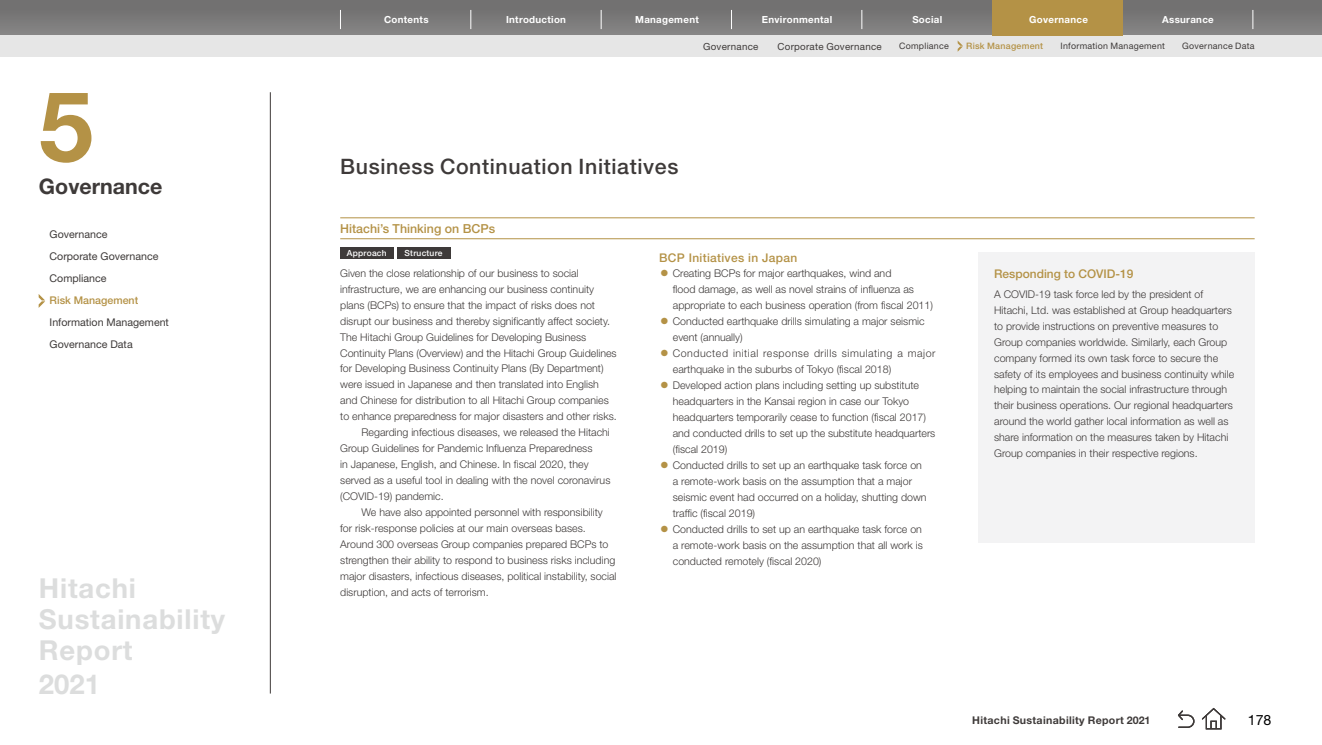
<style>
.page{position:relative;width:1322px;height:745px;background:#fff}
.page>*{position:absolute;margin:0;border:0;box-sizing:border-box;transform-origin:0 0}
.t1{font:700 97.5px "Helvetica Neue LT Std";color:#b49246}
.t2{font:700 27.5px/31px "Helvetica Neue LT Std";letter-spacing:.03em;color:#dcdddd}
.t3{font:700 21.38px "Helvetica Neue LT Std";color:#3e3a39}
.t4{font:500 21.25px "Helvetica Neue LT Std";letter-spacing:.03em;color:#3e3a39}
.t5{font:14.12px "Helvetica Neue LT Std";color:#000}
.t6{font:500 12.38px "Helvetica Neue LT Std";color:#b49246}
.t7{font:500 12px "Helvetica Neue LT Std";letter-spacing:.025em;color:#b49246}
.t8{font:500 12px "Helvetica Neue LT Std";color:#b49246}
.t9{font:300 10.62px/16px "Helvetica Neue LT Std";color:#3e3a39}
.t10{font:10.62px/22.1px "Helvetica Neue LT Std";color:#3e3a39}
.t11{font:300 10.62px "Helvetica Neue LT Std";letter-spacing:.05em;color:#3e3a39}
.t12{font:700 10.62px "Helvetica Neue LT Std";letter-spacing:.03em;color:#3e3a39}
.t13{font:500 10.62px "Helvetica Neue LT Std";color:#b49246}
.t14{font:700 9.75px "Helvetica Neue LT Std";letter-spacing:.03em;color:#fff}
.t15{font:9.75px "Helvetica Neue LT Std";letter-spacing:.025em;color:#3e3a39}
.t16{font:8.88px "Helvetica Neue LT Std";letter-spacing:.03em;color:#3e3a39}
.t17{font:500 8.88px "Helvetica Neue LT Std";letter-spacing:.03em;color:#b49246}
.t18{font:500 8.38px "Helvetica Neue LT Std";letter-spacing:.03em;color:#fff}
.s1{font-family:"UD Shin Go NT Pro";color:#b49246}
</style>
<div class="page">
<hr style="left:340px;top:217px;width:914px;height:1px;background:#b49246">
<hr style="left:340px;top:238px;width:914px;height:1px;background:#b49246">
<div style="left:978px;top:252px;width:276px;height:290px;background:#f3f3f4"></div>
<div style="left:340px;top:247px;width:53px;height:12px;background:#3e3a39"></div>
<div style="left:397px;top:247px;width:53px;height:12px;background:#3e3a39"></div>
<div style="left:0;top:0;width:1322px;height:35px;background:linear-gradient(to right,#797979,#7a7979)"></div>
<svg style="left:340px;top:10px;width:1px;height:19px"></svg>
<svg style="left:1252px;top:10px;width:1px;height:19px"></svg>
<svg style="left:601px;top:10px;width:1px;height:19px"></svg>
<svg style="left:731px;top:10px;width:1px;height:19px"></svg>
<svg style="left:861px;top:10px;width:1px;height:19px"></svg>
<svg style="left:470px;top:10px;width:1px;height:19px"></svg>
<div style="left:1205px;top:714px;width:16px;height:15px;border:1px solid #3e3a39"></div>
<hr style="left:270px;top:92px;width:1px;height:601px;background:#3e3a39">
<svg style="left:39px;top:294px;width:6px;height:14px"></svg>
<div style="left:0;top:35px;width:1322px;height:22px;background:#e6e6e6"></div>
<div style="left:992px;top:0;width:130px;height:35px;background:#b49246"></div>
<svg style="left:1178px;top:707px;width:48px;height:21px"></svg>
<svg style="left:957px;top:40px;width:6px;height:12px"></svg>
<h1 class="t1" style="left:39px;top:66px;width:56px">5</h1>
<h3 class="t3" style="left:39px;top:173px;width:125px">Governance</h3>
<p class="t10" style="left:50px;top:222px;width:110px">Governance<br>Corporate Governance<br>Compliance</p>
<p class="t13" style="left:50px;top:294px;width:90px">Risk Management</p>
<p class="t10" style="left:50px;top:311px;width:121px">Information Management<br>Governance Data</p>
<h2 class="t2" style="left:39px;top:571px;width:188px">Hitachi<br>Sustainability<br>Report</h2>
<h2 class="t2" style="left:39px;top:667px;width:63px">2021</h2>
<p class="t14" style="left:384px;top:14px;width:46px">Contents</p>
<p class="t14" style="left:506px;top:14px;width:62px">Introduction</p>
<p class="t14" style="left:635px;top:14px;width:65px">Management</p>
<p class="t14" style="left:762px;top:14px;width:72px">Environmental</p>
<p class="t14" style="left:912px;top:14px;width:31px">Social</p>
<p class="t14" style="left:1029px;top:14px;width:60px">Governance</p>
<p class="t14" style="left:1162px;top:14px;width:53px">Assurance</p>
<p class="t15" style="left:703px;top:40px;width:57px">Governance</p>
<p class="t15" style="left:777px;top:40px;width:106px">Corporate Governance</p>
<p class="t16" style="left:899px;top:41px;width:51px">Compliance</p>
<p class="t17" style="left:966px;top:41px;width:79px">Risk Management</p>
<p class="t16" style="left:1060px;top:41px;width:106px">Information Management</p>
<p class="t16" style="left:1182px;top:41px;width:74px">Governance Data</p>
<h3 class="t4" style="left:340px;top:153px;width:340px">Business Continuation Initiatives</h3>
<p class="t6" style="left:340px;top:221px;width:156px">Hitachi’s Thinking on BCPs</p>
<p class="t18" style="left:347px;top:248px;width:41px">Approach</p>
<p class="t18" style="left:405px;top:248px;width:40px">Structure</p>
<p class="t9" style="left:340px;top:264px;width:240px">Given the close relationship of our business to social</p>
<p class="t9" style="left:340px;top:280px;width:255px">infrastructure, we are enhancing our business continuity</p>
<p class="t9" style="left:340px;top:296px;width:256px">plans (BCPs) to ensure that the impact of risks does not</p>
<p class="t9" style="left:340px;top:312px;width:271px">disrupt our business and thereby significantly affect society.</p>
<p class="t9" style="left:340px;top:328px;width:248px">The Hitachi Group Guidelines for Developing Business</p>
<p class="t9" style="left:340px;top:344px;width:278px">Continuity Plans (Overview) and the Hitachi Group Guidelines</p>
<p class="t9" style="left:340px;top:360px;width:265px">for Developing Business Continuity Plans (By Department)</p>
<p class="t9" style="left:340px;top:376px;width:260px">were issued in Japanese and then translated into English</p>
<p class="t9" style="left:340px;top:392px;width:270px">and Chinese for distribution to all Hitachi Group companies</p>
<p class="t9" style="left:340px;top:408px;width:278px">to enhance preparedness for major disasters and other risks.</p>
<p class="t9" style="left:361px;top:424px;width:250px">Regarding infectious diseases, we released the Hitachi</p>
<p class="t9" style="left:340px;top:440px;width:254px">Group Guidelines for Pandemic Influenza Preparedness</p>
<p class="t9" style="left:340px;top:456px;width:250px">in Japanese, English, and Chinese. In fiscal 2020, they</p>
<p class="t9" style="left:340px;top:472px;width:272px">served as a useful tool in dealing with the novel coronavirus</p>
<p class="t9" style="left:340px;top:488px;width:105px">(COVID-19) pandemic.</p>
<p class="t9" style="left:361px;top:504px;width:243px">We have also appointed personnel with responsibility</p>
<p class="t9" style="left:340px;top:519px;width:247px">for risk-response policies at our main overseas bases.</p>
<p class="t9" style="left:340px;top:535px;width:270px">Around 300 overseas Group companies prepared BCPs to</p>
<p class="t9" style="left:340px;top:551px;width:277px">strengthen their ability to respond to business risks including</p>
<p class="t9" style="left:340px;top:567px;width:278px">major disasters, infectious diseases, political instability, social</p>
<p class="t9" style="left:340px;top:583px;width:150px">disruption, and acts of terrorism.</p>
<p class="t7" style="left:659px;top:250px;width:140px">BCP Initiatives in Japan</p>
<p class="t9" style="left:659px;top:265px;width:234px"><span class="s1">◦</span> Creating BCPs for major earthquakes, wind and</p>
<p class="t9" style="left:673px;top:281px;width:243px">flood damage, as well as novel strains of influenza as</p>
<p class="t9" style="left:673px;top:297px;width:262px">appropriate to each business operation (from fiscal 2011)</p>
<p class="t9" style="left:659px;top:313px;width:267px"><span class="s1">◦</span> Conducted earthquake drills simulating a major seismic</p>
<p class="t9" style="left:673px;top:329px;width:71px">event (annually)</p>
<p class="t11" style="left:659px;top:346px;width:278px"><span class="s1">◦</span> Conducted initial response drills simulating a major</p>
<p class="t9" style="left:673px;top:361px;width:220px">earthquake in the suburbs of Tokyo (fiscal 2018)</p>
<p class="t9" style="left:659px;top:376px;width:261px"><span class="s1">◦</span> Developed action plans including setting up substitute</p>
<p class="t9" style="left:673px;top:392px;width:238px">headquarters in the Kansai region in case our Tokyo</p>
<p class="t9" style="left:673px;top:408px;width:255px">headquarters temporarily cease to function (fiscal 2017)</p>
<p class="t9" style="left:673px;top:424px;width:264px">and conducted drills to set up the substitute headquarters</p>
<p class="t9" style="left:673px;top:440px;width:56px">(fiscal 2019)</p>
<p class="t9" style="left:659px;top:456px;width:264px"><span class="s1">◦</span> Conducted drills to set up an earthquake task force on</p>
<p class="t9" style="left:673px;top:472px;width:241px">a remote-work basis on the assumption that a major</p>
<p class="t9" style="left:673px;top:488px;width:255px">seismic event had occurred on a holiday, shutting down</p>
<p class="t9" style="left:673px;top:504px;width:84px">traffic (fiscal 2019)</p>
<p class="t9" style="left:659px;top:520px;width:264px"><span class="s1">◦</span> Conducted drills to set up an earthquake task force on</p>
<p class="t9" style="left:673px;top:536px;width:252px">a remote-work basis on the assumption that all work is</p>
<p class="t9" style="left:673px;top:552px;width:150px">conducted remotely (fiscal 2020)</p>
<p class="t8" style="left:994px;top:266px;width:141px">Responding to COVID-19</p>
<p class="t9" style="left:994px;top:285px;width:241px">A COVID-19 task force led by the president of Hitachi, Ltd. was established at Group headquarters to provide instructions on preventive measures to Group companies worldwide. Similarly, each Group company formed its own task force to secure the safety of its employees and business continuity while helping to maintain the social infrastructure through their business operations. Our regional headquarters around the world gather local information as well as share information on the measures taken by Hitachi Group companies in their respective regions.</p>
<p class="t12" style="left:972px;top:713px;width:180px">Hitachi Sustainability Report 2021</p>
<h3 class="t5" style="left:1248px;top:711px;width:25px">178</h3>
</div>
